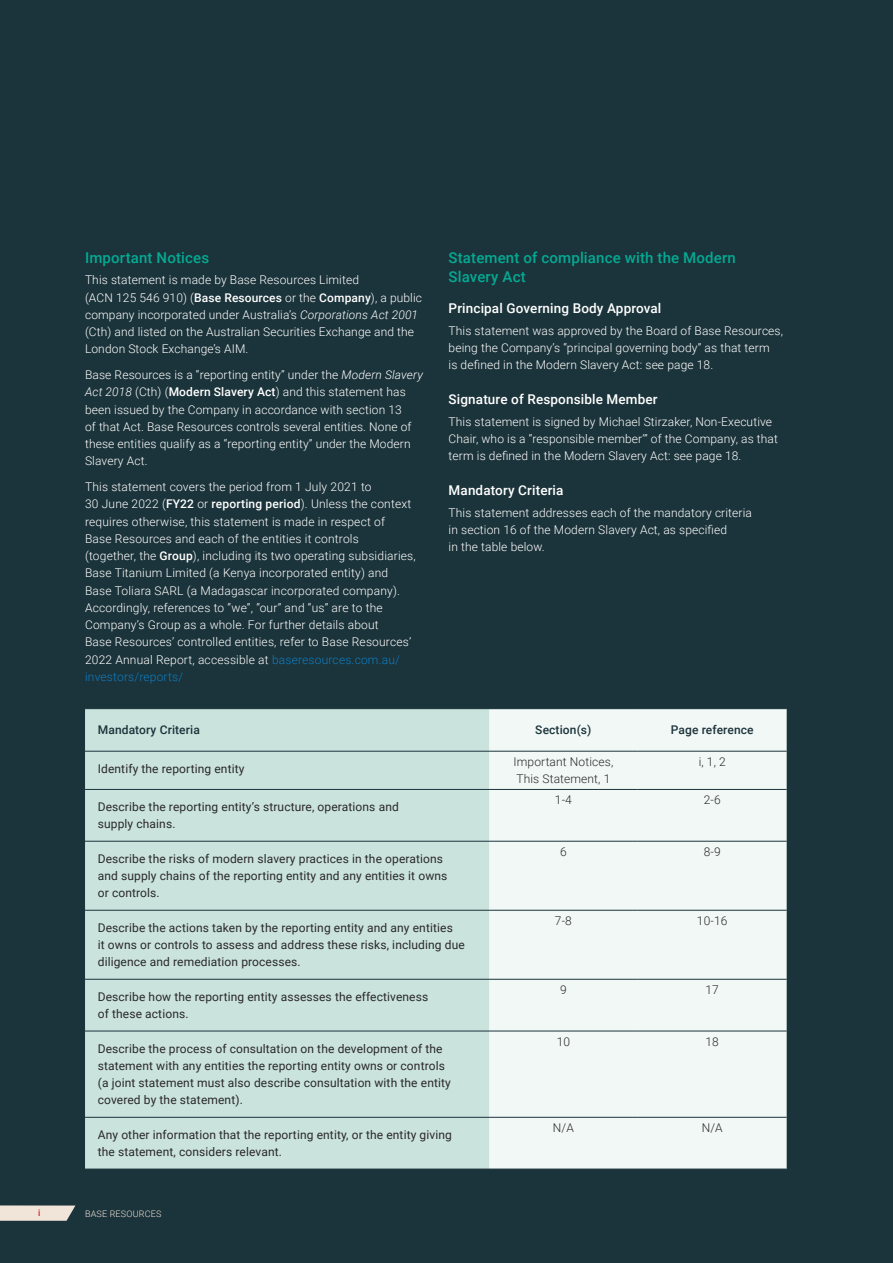
<style>
.page{position:relative;width:893px;height:1263px;background:#1b333a}
.page>*{position:absolute;margin:0;border:0;box-sizing:border-box;transform-origin:0 0}
.t1{font:500 15px/19.5px "Roboto";letter-spacing:.01em;color:#04aa93}
.t2{font:500 13.5px "Roboto";letter-spacing:.01em;color:#fff}
.t3{font:300 12px/17.2px "Roboto";letter-spacing:.01em;color:#fff}
.t4{font:12px/17.2px "Roboto";letter-spacing:.01em;color:#292829}
.t5{font:300 12px/17.2px "Roboto";letter-spacing:.01em;color:#292829}
.t6{font:500 12px "Roboto";letter-spacing:.01em;color:#1b333a}
.t7{font:300 9px "Roboto";letter-spacing:.02em;color:#f2e5db}
.t8{font:500 9px "Roboto";color:#cf2925}
.s1{font-weight:500}
.s2{font-style:italic}
.s3{color:#0e7dc2}
.s4{color:#292829}
</style>
<div class="page">
<svg style="left:0;top:1205px;width:75px;height:16px"></svg>
<div style="left:85px;top:709px;width:404px;height:460px;background:#cbe3dd"></div>
<div style="left:489px;top:709px;width:298px;height:460px;background:#f2f8f6"></div>
<hr style="left:85px;top:751px;width:404px;height:1px;background:#1b333a">
<hr style="left:489px;top:751px;width:149px;height:1px;background:#1b333a">
<hr style="left:638px;top:751px;width:149px;height:1px;background:#1b333a">
<hr style="left:85px;top:789px;width:404px;height:1px;background:#1b333a">
<hr style="left:489px;top:789px;width:149px;height:1px;background:#1b333a">
<hr style="left:638px;top:789px;width:149px;height:1px;background:#1b333a">
<hr style="left:85px;top:841px;width:404px;height:1px;background:#1b333a">
<hr style="left:489px;top:841px;width:149px;height:1px;background:#1b333a">
<hr style="left:638px;top:841px;width:149px;height:1px;background:#1b333a">
<hr style="left:85px;top:910px;width:404px;height:1px;background:#1b333a">
<hr style="left:489px;top:910px;width:149px;height:1px;background:#1b333a">
<hr style="left:638px;top:910px;width:149px;height:1px;background:#1b333a">
<hr style="left:85px;top:979px;width:404px;height:1px;background:#1b333a">
<hr style="left:489px;top:979px;width:149px;height:1px;background:#1b333a">
<hr style="left:638px;top:979px;width:149px;height:1px;background:#1b333a">
<hr style="left:85px;top:1031px;width:404px;height:1px;background:#1b333a">
<hr style="left:489px;top:1031px;width:149px;height:1px;background:#1b333a">
<hr style="left:638px;top:1031px;width:149px;height:1px;background:#1b333a">
<hr style="left:85px;top:1117px;width:404px;height:1px;background:#1b333a">
<hr style="left:489px;top:1117px;width:149px;height:1px;background:#1b333a">
<hr style="left:638px;top:1117px;width:149px;height:1px;background:#1b333a">
<p class="t1" style="left:85px;top:247px;width:126px">Important Notices</p>
<p class="t3" style="left:85px;top:271px;width:339px">This statement is made by Base Resources Limited<br>(ACN 125 546 910) (<span class="s1">Base Resources</span> or the <span class="s1">Company</span>), a public company incorporated under Australia’s <span class="s2">Corporations Act 2001 </span>(Cth) and listed on the Australian Securities Exchange and the London Stock Exchange’s AIM.</p>
<p class="t3" style="left:85px;top:366px;width:339px">Base Resources is a “reporting entity” under the <span class="s2">Modern Slavery Act 2018</span> (Cth) (<span class="s1">Modern Slavery Act</span>) and this statement has been issued by the Company in accordance with section 13<br>of that Act. Base Resources controls several entities. None of these entities qualify as a “reporting entity” under the Modern Slavery Act.</p>
<p class="t3" style="left:85px;top:478px;width:332px">This statement covers the period from 1 July 2021 to<br>30 June 2022 (<span class="s1">FY22</span> or <span class="s1">reporting period</span>). Unless the context requires otherwise, this statement is made in respect of<br>Base Resources and each of the entities it controls<br>(together, the <span class="s1">Group</span>), including its two operating subsidiaries, Base Titanium Limited (a Kenya incorporated entity) and Base Toliara SARL (a Madagascar incorporated company).<br>Accordingly, references to “we”, “our” and “us” are to the Company’s Group as a whole. For further details about<br>Base Resources’ controlled entities, refer to Base Resources’ 2022 Annual Report, accessible at <span class="s3">baseresources.com.au/ investors/reports/</span><span class="s4">.</span></p>
<p class="t1" style="left:449px;top:247px;width:289px">Statement of compliance with the Modern<br>Slavery Act</p>
<p class="t2" style="left:449px;top:299px;width:214px">Principal Governing Body Approval</p>
<p class="t3" style="left:449px;top:321px;width:336px">This statement was approved by the Board of Base Resources, being the Company’s “principal governing body” as that term<br>is defined in the Modern Slavery Act: see page 18.</p>
<p class="t2" style="left:449px;top:390px;width:211px">Signature of Responsible Member</p>
<p class="t3" style="left:449px;top:412px;width:331px">This statement is signed by Michael Stirzaker, Non-Executive<br>Chair, who is a “responsible member’” of the Company, as that term is defined in the Modern Slavery Act: see page 18.</p>
<p class="t2" style="left:449px;top:481px;width:116px">Mandatory Criteria</p>
<p class="t3" style="left:449px;top:503px;width:305px">This statement addresses each of the mandatory criteria in section 16 of the Modern Slavery Act, as specified<br>in the table below.</p>
<p class="t6" style="left:98px;top:722px;width:104px">Mandatory Criteria</p>
<p class="t6" style="left:535px;top:722px;width:58px">Section(s)</p>
<p class="t6" style="left:671px;top:722px;width:84px">Page reference</p>
<p class="t4" style="left:98px;top:760px;width:148px">Identify the reporting entity</p>
<p class="t5" style="left:514px;top:753px;width:101px">Important Notices,<br>This Statement, 1</p>
<p class="t5" style="left:699px;top:753px;width:29px">i, 1, 2</p>
<p class="t4" style="left:98px;top:798px;width:303px">Describe the reporting entity’s structure, operations and supply chains.</p>
<p class="t5" style="left:555px;top:791px;width:18px">1-4</p>
<p class="t5" style="left:704px;top:791px;width:18px">2-6</p>
<p class="t4" style="left:98px;top:850px;width:351px">Describe the risks of modern slavery practices in the operations and supply chains of the reporting entity and any entities it owns or controls.</p>
<p class="t4" style="left:98px;top:919px;width:369px">Describe the actions taken by the reporting entity and any entities<br>it owns or controls to assess and address these risks, including due diligence and remediation processes.</p>
<p class="t4" style="left:98px;top:988px;width:332px">Describe how the reporting entity assesses the effectiveness of these actions.</p>
<p class="t4" style="left:98px;top:1039px;width:355px">Describe the process of consultation on the development of the statement with any entities the reporting entity owns or controls (a joint statement must also describe consultation with the entity covered by the statement).</p>
<p class="t4" style="left:98px;top:1126px;width:356px">Any other information that the reporting entity, or the entity giving the statement, considers relevant.</p>
<p class="t8" style="left:38px;top:1207px;width:4px">i</p>
<p class="t7" style="left:85px;top:1208px;width:78px">BASE RESOURCES</p>
<p class="t5" style="left:560px;top:843px;width:8px">6</p>
<p class="t5" style="left:704px;top:843px;width:18px">8-9</p>
<p class="t5" style="left:555px;top:912px;width:18px">7-8</p>
<p class="t5" style="left:697px;top:912px;width:32px">10-16</p>
<p class="t5" style="left:560px;top:981px;width:8px">9</p>
<p class="t5" style="left:705px;top:981px;width:15px">17</p>
<p class="t5" style="left:557px;top:1033px;width:15px">10</p>
<p class="t5" style="left:705px;top:1033px;width:15px">18</p>
<p class="t5" style="left:553px;top:1119px;width:23px">N/A</p>
<p class="t5" style="left:702px;top:1119px;width:23px">N/A</p>
</div>
